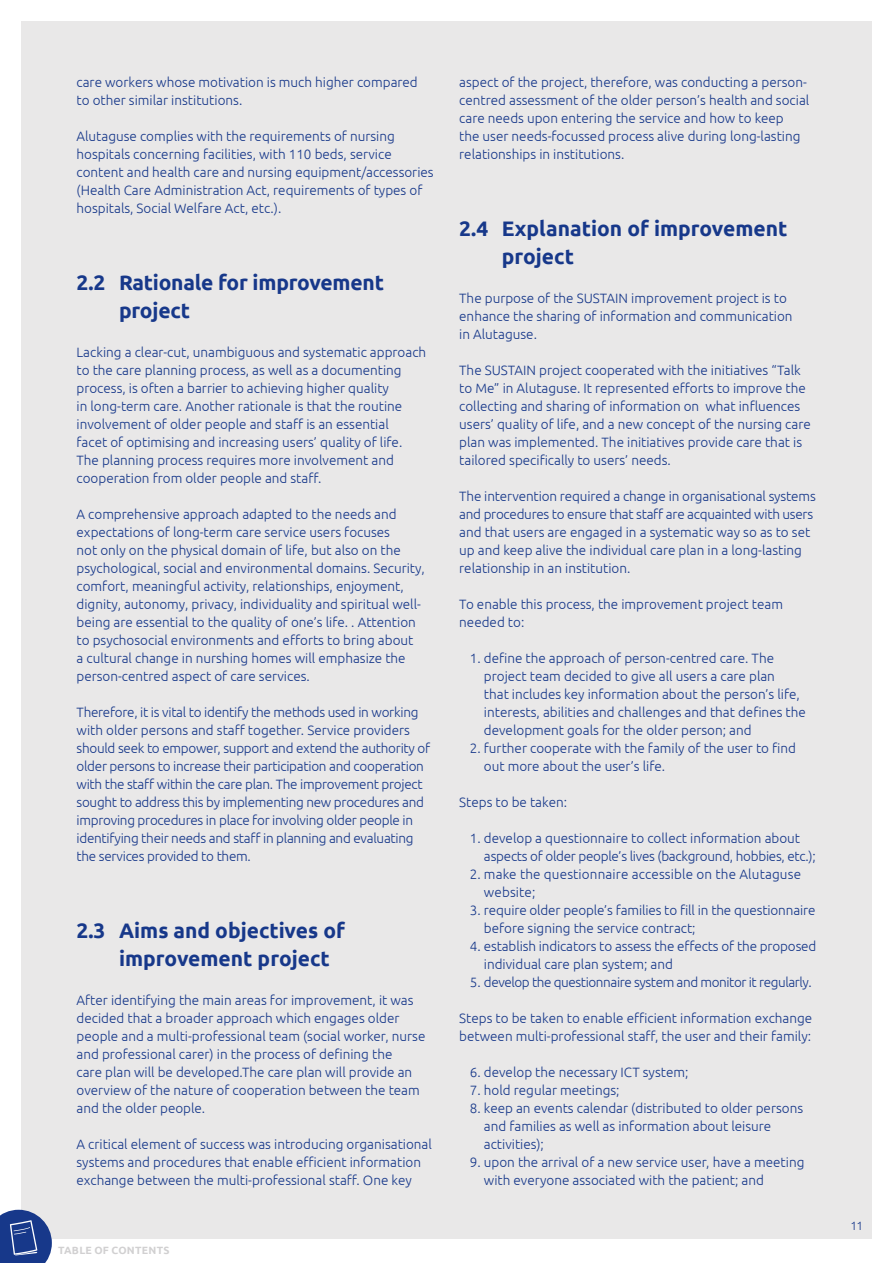
<style>
.page{position:relative;width:893px;height:1263px;background:#fff}
.page>*{position:absolute;margin:0;border:0;box-sizing:border-box;transform-origin:0 0}
.t1{font:700 21px/28.5px "Ubuntu";color:#17388a}
.t2{font:300 13.5px/18px "Ubuntu";color:#17388a}
.t3{font:300 13.5px/18px "Ubuntu";letter-spacing:-.02em;color:#17388a}
.t4{font:300 13.5px "Ubuntu";letter-spacing:-.03em;color:#17388a}
.t5{font:300 12px "Ubuntu";color:#17388a}
.t6{font:700 10.5px "Ubuntu";letter-spacing:.025em;color:#d1d0d1}
</style>
<div class="page">
<div style="left:21px;top:21px;width:851px;height:1218px;background:#e9e8e8"></div>
<svg style="left:0;top:1210px;width:52px;height:53px;background:#3e599c"></svg>
<p class="t2" style="left:77px;top:73px;width:343px">care workers whose motivation is much higher compared to other similar institutions.</p>
<p class="t2" style="left:77px;top:127px;width:359px">Alutaguse complies with the requirements of nursing hospitals concerning facilities, with 110 beds, service content and health care and nursing equipment/accessories (Health Care Administration Act, requirements of types of hospitals, Social Welfare Act, etc.).</p>
<h1 class="t1" style="left:119px;top:267px;width:266px;text-indent:-43px">2.2 Rationale for improvement project</h1>
<p class="t2" style="left:77px;top:343px;width:351px">Lacking a clear-cut, unambiguous and systematic approach to the care planning process, as well as a documenting process, is often a barrier to achieving higher quality<br>in long-term care. Another rationale is that the routine involvement of older people and staff is an essential<br>facet of optimising and increasing users’ quality of life.<br>The planning process requires more involvement and cooperation from older people and staff.</p>
<p class="t2" style="left:77px;top:505px;width:350px">A comprehensive approach adapted to the needs and expectations of long-term care service users focuses<br>not only on the physical domain of life, but also on the psychological, social and environmental domains. Security, comfort, meaningful activity, relationships, enjoyment, dignity, autonomy, privacy, individuality and spiritual well&shy;being are essential to the quality of one’s life. . Attention to psychosocial environments and efforts to bring about<br>a cultural change in nurshing homes will emphasize the person-centred aspect of care services.</p>
<p class="t3" style="left:77px;top:703px;width:355px">Therefore, it is vital to identify the methods used in working with older persons and staff together. Service providers should seek to empower, support and extend the authority of older persons to increase their participation and cooperation with the staff within the care plan. The improvement project sought to address this by implementing new procedures and improving procedures in place for involving older people in identifying their needs and staff in planning and evaluating the services provided to them.</p>
<h1 class="t1" style="left:119px;top:915px;width:227px;text-indent:-43px">2.3 Aims and objectives of improvement project</h1>
<p class="t2" style="left:77px;top:991px;width:350px">After identifying the main areas for improvement, it was decided that a broader approach which engages older people and a multi-professional team (social worker, nurse and professional carer) in the process of defining the<br>care plan will be developed.The care plan will provide an overview of the nature of cooperation between the team and the older people.</p>
<p class="t2" style="left:77px;top:1135px;width:357px">A critical element of success was introducing organisational systems and procedures that enable efficient information exchange between the multi-professional staff. One key</p>
<p class="t6" style="left:58px;top:1244px;width:113px">TABLE OF CONTENTS</p>
<p class="t2" style="left:459px;top:73px;width:352px">aspect of the project, therefore, was conducting a person&shy;centred assessment of the older person’s health and social care needs upon entering the service and how to keep<br>the user needs-focussed process alive during long-lasting relationships in institutions.</p>
<h1 class="t1" style="left:502px;top:213px;width:287px;text-indent:-43px">2.4 Explanation of improvement project</h1>
<p class="t2" style="left:459px;top:289px;width:335px">The purpose of the SUSTAIN improvement project is to enhance the sharing of information and communication in Alutaguse.</p>
<p class="t2" style="left:459px;top:361px;width:353px">The SUSTAIN project cooperated with the initiatives “Talk to Me” in Alutaguse. It represented efforts to improve the collecting and sharing of information on what influences users’ quality of life, and a new concept of the nursing care plan was implemented. The initiatives provide care that is tailored specifically to users’ needs.</p>
<p class="t2" style="left:459px;top:487px;width:358px">The intervention required a change in organisational systems and procedures to ensure that staff are acquainted with users and that users are engaged in a systematic way so as to set up and keep alive the individual care plan in a long-lasting relationship in an institution.</p>
<p class="t2" style="left:459px;top:595px;width:325px">To enable this process, the improvement project team needed to:</p>
<p class="t2" style="left:484px;top:649px;width:323px;text-indent:-14px">1. define the approach of person-centred care. The project team decided to give all users a care plan<br>that includes key information about the person’s life, interests, abilities and challenges and that defines the development goals for the older person; and</p>
<p class="t2" style="left:484px;top:739px;width:314px;text-indent:-14px">2. further cooperate with the family of the user to find out more about the user’s life.</p>
<p class="t2" style="left:459px;top:793px;width:109px">Steps to be taken:</p>
<p class="t2" style="left:484px;top:829px;width:333px;text-indent:-14px">1. develop a questionnaire to collect information about aspects of older people’s lives (background, hobbies, etc.);</p>
<p class="t2" style="left:484px;top:865px;width:319px;text-indent:-14px">2. make the questionnaire accessible on the Alutaguse website;</p>
<p class="t2" style="left:484px;top:901px;width:333px;text-indent:-14px">3. require older people’s families to fill in the questionnaire before signing the service contract;</p>
<p class="t2" style="left:484px;top:937px;width:334px;text-indent:-14px">4. establish indicators to assess the effects of the proposed individual care plan system; and</p>
<p class="t4" style="left:470px;top:974px;width:343px">5. develop the questionnaire system and monitor it regularly.</p>
<p class="t2" style="left:459px;top:1009px;width:355px">Steps to be taken to enable efficient information exchange between multi-professional staff, the user and their family:</p>
<p class="t2" style="left:470px;top:1063px;width:220px">6. develop the necessary ICT system;</p>
<p class="t2" style="left:470px;top:1081px;width:151px">7. hold regular meetings;</p>
<p class="t2" style="left:484px;top:1099px;width:321px;text-indent:-14px">8. keep an events calendar (distributed to older persons and families as well as information about leisure activities);</p>
<p class="t2" style="left:484px;top:1153px;width:322px;text-indent:-14px">9. upon the arrival of a new service user, have a meeting with everyone associated with the patient; and</p>
<p class="t5" style="left:850px;top:1219px;width:14px">11</p>
</div>
